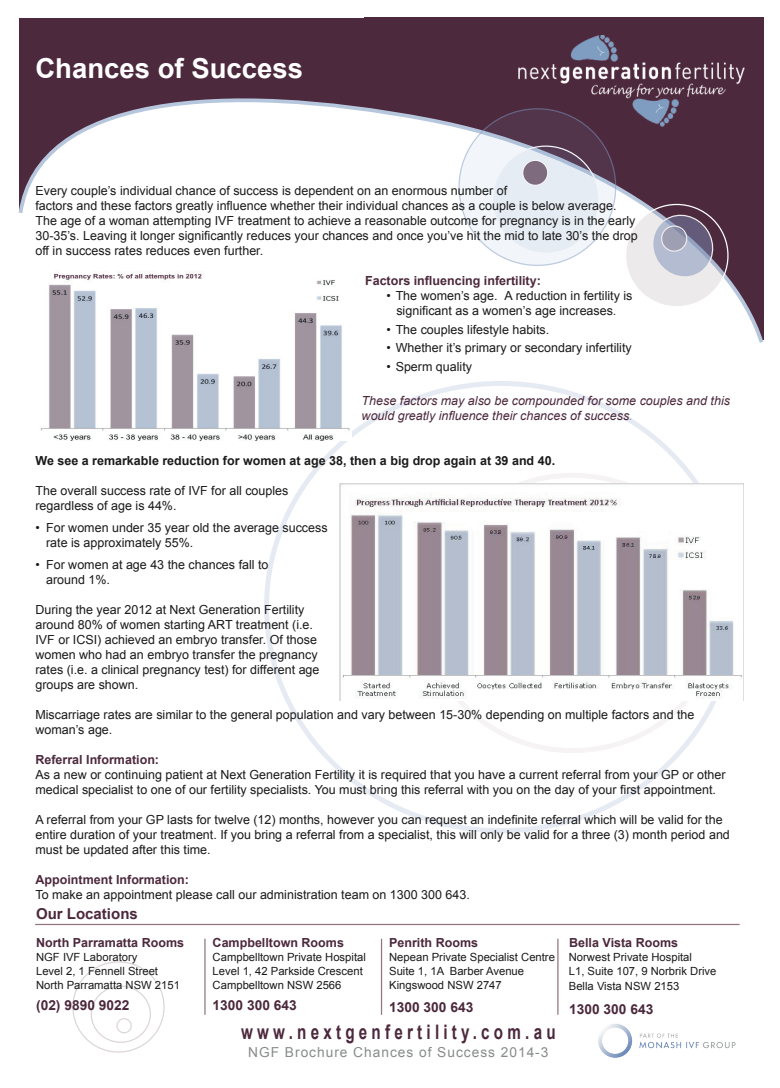
<style>
.page{position:relative;width:780px;height:1088px;background:#fff}
.page>*{position:absolute;margin:0;border:0;box-sizing:border-box;transform-origin:0 0}
.t1{font:700 27.5px "Arial";color:#fff}
.t2{font:700 20px "Arial";letter-spacing:.28em;color:#4c283c;scale:.76 1}
.Heading{font:700 15px "Arial";color:#4c283c}
.Footer_2{font:13.75px "Arial";letter-spacing:.07em;color:#898b8b}
.Heading-2{font:700 13.75px "Arial";color:#4c283c}
.Body{font:700 13.75px "Arial";color:#4c283c}
.Body-2{font:12.5px/15px "Arial";color:#1a1a1a}
.Body-3{font:italic 12.5px/15px "Arial";color:#4c283c}
.Body-4{font:700 12.5px "Arial";color:#1a1a1a}
.Heading-3{font:12.5px "Arial";color:#1a1a1a}
.Heading-4{font:700 12.5px "Arial";color:#4c283c}
.Body-5{font:700 12.5px "Arial";color:#4c283c}
.Heading-5{font:700 12.5px "Arial";color:#4d293e}
.Heading-6{font:11.25px/13.8px "Arial";color:#1a1a1a}
.Body-6{font:11.25px/13.8px "Arial";color:#1a1a1a}
.s1{font-style:italic;color:#4c283c}
.s2{color:#779dc7}
</style>
<div class="page">
<div style="left:364px;top:17px;width:399px;height:335px;background:#4d293e"></div>
<div style="left:637px;top:340px;width:127px;height:100px;background:#fff"></div>
<div style="left:539px;top:294px;width:101px;height:119px;background:#fff"></div>
<div style="left:19px;top:18px;width:501px;height:194px;background:#4d293e"></div>
<div style="left:91px;top:985px;width:60px;height:58px;border:1px solid #4d293e;border-radius:50%"></div>
<div style="left:116px;top:1018px;width:16px;height:15px;border:1px solid #4d293e;border-radius:50%"></div>
<img style="left:518px;top:35px;width:226px;height:41px">
<svg style="left:18px;top:76px;width:746px;height:267px;fill:#fff"></svg>
<div style="left:336px;top:294px;width:220px;height:104px;background:#fff"></div>
<svg style="left:313px;top:216px;width:218px;height:174px"></svg>
<svg style="left:451px;top:101px;width:284px;height:213px"></svg>
<img style="left:598px;top:1024px;width:138px;height:34px">
<hr style="left:557px;top:939px;width:1px;height:76px;background:#91777b">
<hr style="left:381px;top:939px;width:1px;height:76px;background:#91777b">
<hr style="left:204px;top:939px;width:1px;height:76px;background:#91777b">
<hr style="left:35px;top:924px;width:704px;height:1px;background:#91777b">
<img style="left:39px;top:271px;width:312px;height:170px">
<img style="left:340px;top:484px;width:403px;height:216px">
<p class="t1" style="left:35px;top:50px;width:269px">Chances of Success</p>
<p class="Body-2" style="left:35px;top:184px;width:603px">Every couple’s individual chance of success is dependent on an enormous number of<br>factors and these factors greatly influence whether their individual chances as a couple is below average.<br>The age of a woman attempting IVF treatment to achieve a reasonable outcome for pregnancy is in the early 30-35’s. Leaving it longer significantly reduces your chances and once you’ve hit the mid to late 30’s the drop off in success rates reduces even further.</p>
<p class="Body-5" style="left:365px;top:273px;width:177px">Factors influencing infertility:</p>
<p class="Body-2" style="left:386px;top:289px;width:247px;text-align:center">• The women’s age. A reduction in fertility is significant as a women’s age increases<span class="s1">.</span></p>
<p class="Body-2" style="left:386px;top:322px;width:164px">• The couples lifestyle habits.</p>
<p class="Body-2" style="left:386px;top:341px;width:247px">• Whether it’s primary or secondary infertility</p>
<p class="Body-2" style="left:386px;top:359px;width:87px">• Sperm quality</p>
<p class="Body-3" style="left:361px;top:393px;width:370px">These factors may also be compounded for some couples and this would greatly influence their chances of success<span class="s2">.</span></p>
<p class="Body-4" style="left:35px;top:452px;width:521px">We see a remarkable reduction for women at age 38, then a big drop again at 39 and 40.</p>
<p class="Body-2" style="left:35px;top:483px;width:254px">The overall success rate of IVF for all couples regardless of age is 44%.</p>
<p class="Body-2" style="left:46px;top:520px;width:283px;text-indent:-11px">• For women under 35 year old the average success rate is approximately 55%.</p>
<p class="Body-2" style="left:46px;top:557px;width:224px;text-indent:-11px">• For women at age 43 the chances fall to around 1%.</p>
<p class="Body-2" style="left:35px;top:602px;width:285px">During the year 2012 at Next Generation Fertility around 80% of women starting ART treatment (i.e.<br>IVF or ICSI) achieved an embryo transfer. Of those women who had an embryo transfer the pregnancy rates (i.e. a clinical pregnancy test) for different age groups are shown.</p>
<p class="Body-2" style="left:35px;top:707px;width:660px">Miscarriage rates are similar to the general population and vary between 15-30% depending on multiple factors and the woman’s age.</p>
<p class="Heading-5" style="left:35px;top:751px;width:125px">Referral Information:</p>
<p class="Body-2" style="left:35px;top:767px;width:691px">As a new or continuing patient at Next Generation Fertility it is required that you have a current referral from your GP or other medical specialist to one of our fertility specialists. You must bring this referral with you on the day of your first appointment.</p>
<p class="Body-2" style="left:35px;top:812px;width:696px">A referral from your GP lasts for twelve (12) months, however you can request an indefinite referral which will be valid for the entire duration of your treatment. If you bring a referral from a specialist, this will only be valid for a three (3) month period and must be updated after this time.</p>
<p class="Heading-5" style="left:35px;top:871px;width:155px">Appointment Information:</p>
<p class="Heading-3" style="left:35px;top:886px;width:436px">To make an appointment please call our administration team on 1300 300 643.</p>
<p class="Heading" style="left:36px;top:903px;width:103px">Our Locations</p>
<p class="Heading-4" style="left:36px;top:935px;width:149px">North Parramatta Rooms</p>
<p class="Heading-6" style="left:36px;top:950px;width:145px">NGF IVF Laboratory<br>Level 2, 1 Fennell Street<br>North Parramatta NSW 2151</p>
<p class="Heading-2" style="left:36px;top:995px;width:95px">(02) 9890 9022</p>
<p class="Body-5" style="left:213px;top:935px;width:133px">Campbelltown Rooms</p>
<p class="Body-6" style="left:213px;top:950px;width:155px">Campbelltown Private Hospital<br>Level 1, 42 Parkside Crescent</p>
<p class="Body-6" style="left:213px;top:978px;width:130px">Campbelltown NSW 2566</p>
<p class="Body" style="left:213px;top:996px;width:86px">1300 300 643</p>
<p class="Heading-4" style="left:389px;top:935px;width:90px">Penrith Rooms</p>
<p class="Heading-6" style="left:389px;top:950px;width:167px">Nepean Private Specialist Centre<br>Suite 1, 1A Barber Avenue<br>Kingswood NSW 2747</p>
<p class="Heading-2" style="left:389px;top:998px;width:86px">1300 300 643</p>
<p class="t2" style="left:241px;top:1019px;width:415px">www.nextgenfertility.com.au</p>
<p class="Footer_2" style="left:248px;top:1043px;width:302px">NGF Brochure Chances of Success 2014-3</p>
<p class="Heading-4" style="left:569px;top:935px;width:110px">Bella Vista Rooms</p>
<p class="Heading-6" style="left:569px;top:950px;width:149px">Norwest Private Hospital<br>L1, Suite 107, 9 Norbrik Drive</p>
<p class="Heading-6" style="left:569px;top:979px;width:112px">Bella Vista NSW 2153</p>
<p class="Heading-2" style="left:569px;top:1000px;width:86px">1300 300 643</p>
</div>
